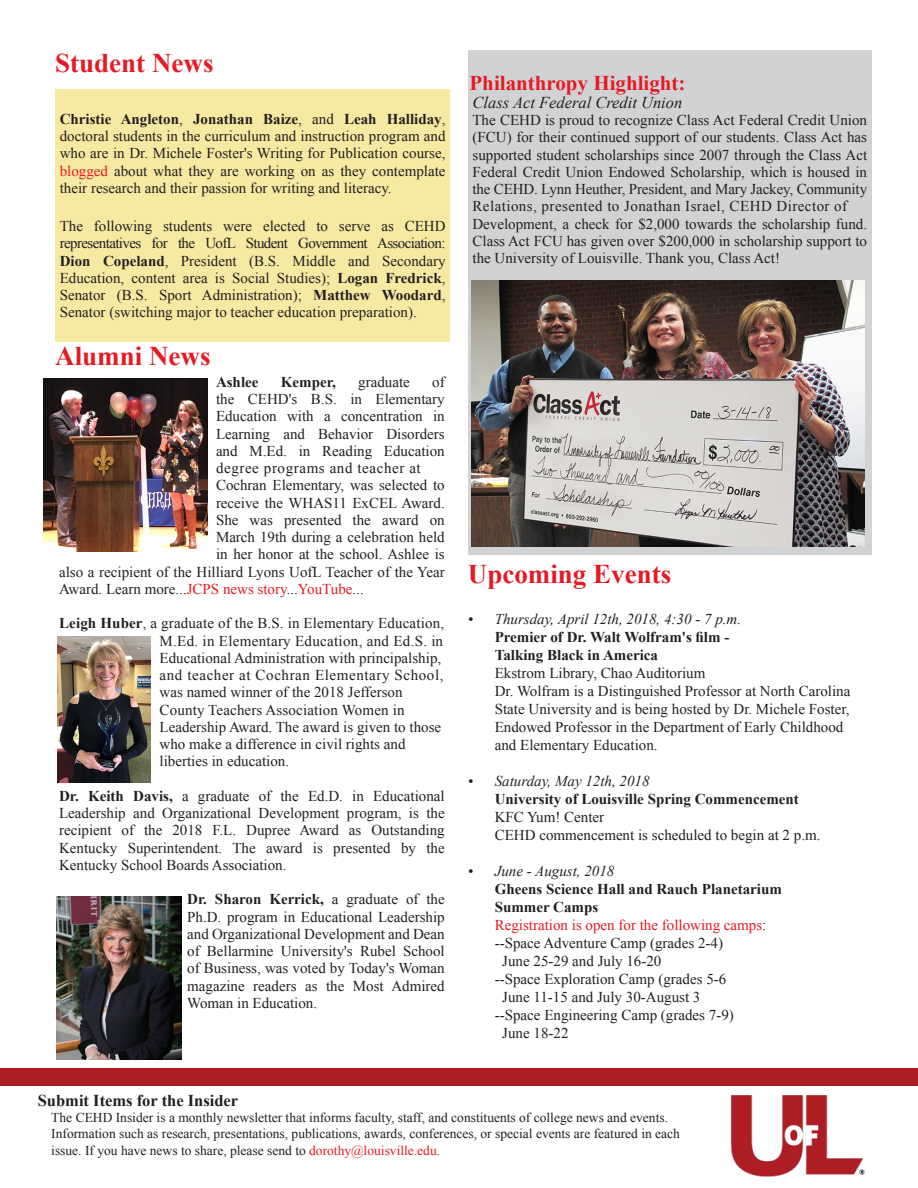
<style>
.page{position:relative;width:918px;height:1188px;background:#fff}
.page>*{position:absolute;margin:0;border:0;box-sizing:border-box;transform-origin:0 0}
.t1{font:700 27px "Times New Roman";color:#e51a23}
.t2{font:700 21px "Times New Roman";color:#e51a23}
.t3{font:italic 16.5px "Times New Roman";color:#231f20}
.t4{font:700 16.5px "Times New Roman";color:#231f20}
.t5{font:15px/17.2px "Times New Roman";color:#231f20;text-align:justify}
.t6{font:700 15px "Times New Roman";color:#231f20}
.t7{font:15px "Times New Roman";color:#e51a23}
.t8{font:italic 15px "Times New Roman";color:#231f20}
.t9{font:13.5px/16.2px "Times New Roman";color:#231f20}
.s1{font-weight:700}
.s2{color:#e51a23}
.s3{font-style:italic}
.s4{color:#231f20}
</style>
<div class="page">
<img style="left:43px;top:378px;width:164px;height:174px">
<img style="left:57px;top:637px;width:93px;height:145px">
<img style="left:56px;top:896px;width:126px;height:164px">
<div style="left:0;top:1069px;width:918px;height:17px;background:#ac1e23"></div>
<div style="left:468px;top:50px;width:404px;height:504px;background:#d1d2d4"></div>
<div style="left:55px;top:89px;width:395px;height:253px;background:#f6e9a2"></div>
<img style="left:472px;top:281px;width:392px;height:266px">
<img style="left:731px;top:1095px;width:133px;height:81px">
<p class="t1" style="left:55px;top:44px;width:160px">Student News</p>
<p class="t5" style="left:60px;top:110px;width:387px"><span class="s1">Christie Angleton</span>, <span class="s1">Jonathan Baize</span>, and <span class="s1">Leah Halliday</span>, doctoral students in the curriculum and instruction program and who are in Dr. Michele Foster's Writing for Publication course, <span class="s2">blogged</span> about what they are working on as they contemplate their research and their passion for writing and literacy.</p>
<p class="t5" style="left:60px;top:217px;width:387px">The following students were elected to serve as CEHD representatives for the UofL Student Government Association:<br><span class="s1">Dion Copeland</span>, President (B.S. Middle and Secondary Education, content area is Social Studies); <span class="s1">Logan Fredrick</span>, Senator (B.S. Sport Administration); <span class="s1">Matthew Woodard</span>, Senator (switching major to teacher education preparation).</p>
<p class="t1" style="left:55px;top:337px;width:157px">Alumni News</p>
<p class="t6" style="left:216px;top:371px;width:44px">Ashlee</p>
<p class="t6" style="left:281px;top:371px;width:56px">Kemper,</p>
<p class="t5" style="left:358px;top:373px;width:53px">graduate</p>
<p class="t5" style="left:216px;top:373px;width:230px;text-indent:216px">of the CEHD's B.S. in Elementary Education with a concentration in Learning and Behavior Disorders and M.Ed. in Reading Education degree programs and teacher at</p>
<p class="t5" style="left:216px;top:476px;width:230px">Cochran Elementary, was selected to</p>
<p class="t5" style="left:216px;top:494px;width:230px">receive the WHAS11 ExCEL Award.</p>
<p class="t5" style="left:216px;top:511px;width:230px">She was presented the award on</p>
<p class="t5" style="left:216px;top:528px;width:230px">March 19th during a celebration held</p>
<p class="t5" style="left:216px;top:545px;width:230px">in her honor at the school. Ashlee is</p>
<p class="t5" style="left:59px;top:563px;width:387px">also a recipient of the Hilliard Lyons UofL Teacher of the Year</p>
<p class="t5" style="left:59px;top:580px;width:306px">Award. Learn more...<span class="s2">JCPS news story</span>...<span class="s2">YouTube</span>...</p>
<p class="t5" style="left:160px;top:614px;width:286px;text-align:left;text-indent:-101px"><span class="s1">Leigh Huber</span>, a graduate of the B.S. in Elementary Education, M.Ed. in Elementary Education, and Ed.S. in Educational Administration with principalship, and teacher at Cochran Elementary School, was named winner of the 2018 Jefferson County Teachers Association Women in Leadership Award. The award is given to those who make a difference in civil rights and liberties in education.</p>
<p class="t5" style="left:59px;top:787px;width:387px"><span class="s1">Dr. Keith Davis,</span> a graduate of the Ed.D. in Educational Leadership and Organizational Development program, is the recipient of the 2018 F.L. Dupree Award as Outstanding Kentucky Superintendent. The award is presented by the Kentucky School Boards Association.</p>
<p class="t5" style="left:187px;top:890px;width:259px"><span class="s1">Dr. Sharon Kerrick,</span> a graduate of the Ph.D. program in Educational Leadership and Organizational Development and Dean of Bellarmine University's Rubel School of Business, was voted by Today's Woman magazine readers as the Most Admired Woman in Education.</p>
<p class="t2" style="left:470px;top:68px;width:218px">Philanthropy Highlight:</p>
<p class="t3" style="left:472px;top:91px;width:211px">Class Act Federal Credit Union</p>
<p class="t5" style="left:472px;top:111px;width:396px">The CEHD is proud to recognize Class Act Federal Credit Union (FCU) for their continued support of our students. Class Act has supported student scholarships since 2007 through the Class Act Federal Credit Union Endowed Scholarship, which is housed in the CEHD. Lynn Heuther, President, and Mary Jackey, Community Relations, presented to Jonathan Israel, CEHD Director of</p>
<p class="t5" style="left:472px;top:215px;width:396px">Development, a check for $2,000 towards the scholarship fund.<br>Class Act FCU has given over $200,000 in scholarship support to the University of Louisville. Thank you, Class Act!</p>
<p class="t1" style="left:468px;top:556px;width:205px">Upcoming Events</p>
<p class="t5" style="left:495px;top:610px;width:357px;line-height:18px;text-align:left;text-indent:-27px"><span class="s3">• Thursday, April 12th, 2018, 4:30 - 7 p.m.<br></span><span class="s1">Premier of Dr. Walt Wolfram's film -<br>Talking Black in America<br></span>Ekstrom Library, Chao Auditorium<br>Dr. Wolfram is a Distinguished Professor at North Carolina State University and is being hosted by Dr. Michele Foster, Endowed Professor in the Department of Early Childhood and Elementary Education.</p>
<p class="t5" style="left:495px;top:772px;width:327px;line-height:18px;text-align:left;text-indent:-27px"><span class="s3">• Saturday, May 12th, 2018<br></span><span class="s1">University of Louisville Spring Commencement </span>KFC Yum! Center<br>CEHD commencement is scheduled to begin at 2 p.m.</p>
<p class="t8" style="left:468px;top:861px;width:148px">• June - August, 2018</p>
<p class="t6" style="left:495px;top:879px;width:289px">Gheens Science Hall and Rauch Planetarium</p>
<p class="t6" style="left:495px;top:897px;width:105px">Summer Camps</p>
<p class="t7" style="left:495px;top:915px;width:273px">Registration is open for the following camps<span class="s4">:</span></p>
<p class="t5" style="left:495px;top:935px;width:230px">--Space Adventure Camp (grades 2-4)</p>
<p class="t5" style="left:502px;top:953px;width:161px">June 25-29 and July 16-20</p>
<p class="t5" style="left:495px;top:971px;width:233px">--Space Exploration Camp (grades 5-6</p>
<p class="t5" style="left:502px;top:989px;width:200px">June 11-15 and July 30-August 3</p>
<p class="t5" style="left:495px;top:1007px;width:241px">--Space Engineering Camp (grades 7-9)</p>
<p class="t5" style="left:502px;top:1025px;width:68px">June 18-22</p>
<p class="t4" style="left:38px;top:1089px;width:202px">Submit Items for the Insider</p>
<p class="t9" style="left:51px;top:1109px;width:630px">The CEHD Insider is a monthly newsletter that informs faculty, staff, and constituents of college news and events.<br>Information such as research, presentations, publications, awards, conferences, or special events are featured in each issue. If you have news to share, please send to <span class="s2">dorothy@louisville.edu</span>.</p>
</div>
